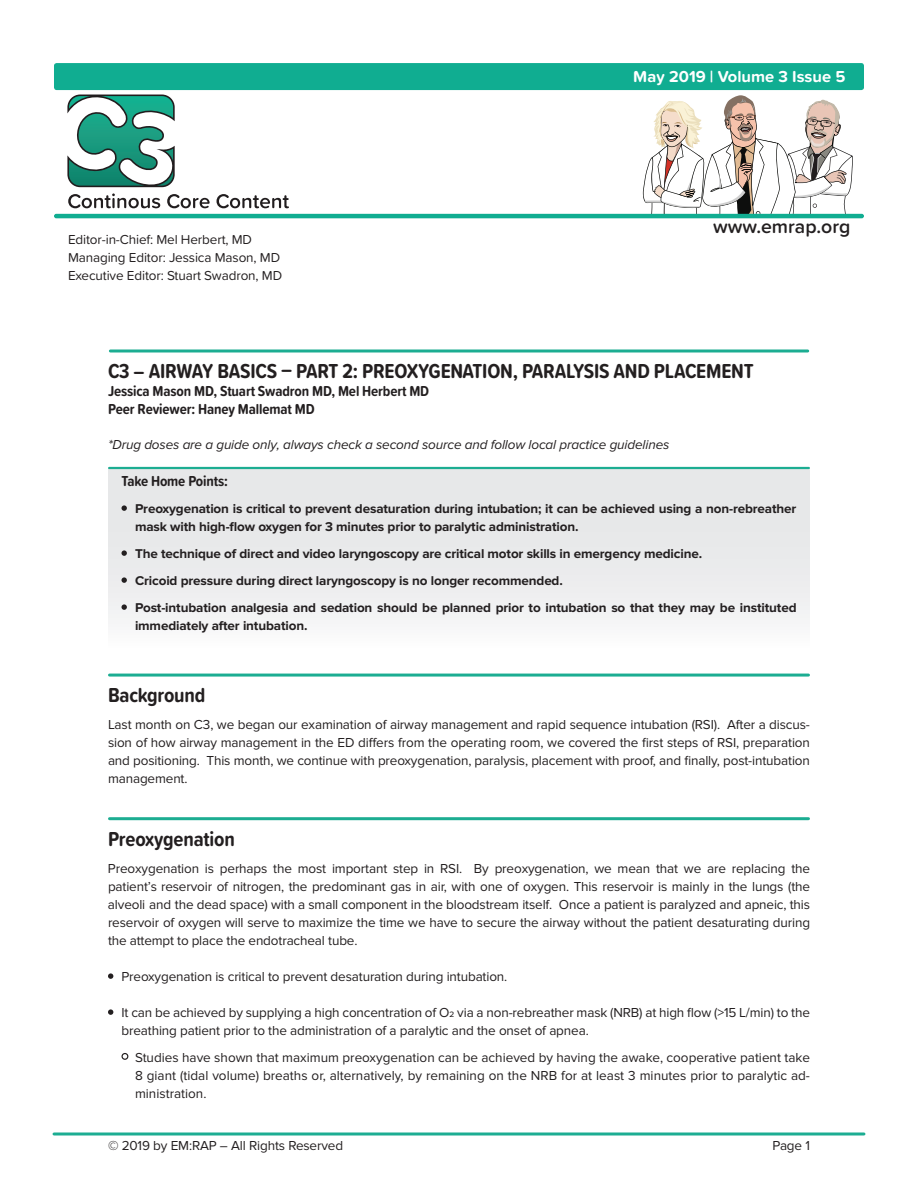
<style>
.page{position:relative;width:918px;height:1188px;background:#fff}
.page>*{position:absolute;margin:0;border:0;box-sizing:border-box;transform-origin:0 0}
.Body_Copy_2{font:700 21px "Proxima Soft Cond";letter-spacing:-.01em;color:#231f20}
.Body_Copy_1{font:700 21px "Proxima Soft Cond";letter-spacing:-.01em;color:#231f20}
.t1{font:600 19.5px "Proxima Soft";color:#231f20}
.t2{font:700 16.5px "Proxima Soft";color:#fff}
.Body_Copy_2-2{font:700 15px/18px "Proxima Soft Cond";letter-spacing:-.01em;color:#231f20}
.Highlights{font:700 15px "Proxima Soft Cond";letter-spacing:-.01em;color:#231f20}
.Body_Copy_1-2{font:13.5px/18px "Proxima Nova";letter-spacing:-.01em;color:#231f20;text-align:justify}
.Body_Copy_2-3{font:13.5px/18px "Proxima Nova";letter-spacing:-.01em;color:#231f20}
.Body_Copy_3{font:13.5px/18px "Proxima Nova";color:#231f20;text-align:justify}
.t3{font:13.5px "Proxima Soft";letter-spacing:-.01em;color:#231f20}
.Body_Copy_2-4{font:italic 13.5px "Proxima Nova";letter-spacing:-.01em;color:#231f20}
.Highlights-2{font:700 13.2px/18px "Proxima Nova";letter-spacing:-.01em;color:#231f20}
</style>
<div class="page">
<svg style="left:643px;top:95px;width:210px;height:119px"></svg>
<svg style="left:67px;top:94px;width:143px;height:114px"></svg>
<svg style="left:217px;top:194px;width:72px;height:14px"></svg>
<hr style="left:54px;top:214px;width:810px;height:4px;background:#10ad91;border-radius:2px">
<div style="left:54px;top:63px;width:810px;height:27px;background:#10ad91;border-radius:3px"></div>
<svg style="left:54px;top:1132px;width:810px;height:4px;background:#54c1ad"></svg>
<div style="left:108px;top:468px;width:702px;height:181px;background:linear-gradient(to bottom,#e2e3e5,#f7f7f8)"></div>
<hr style="left:109px;top:467px;width:700px;height:2px;background:#1cad92">
<hr style="left:110px;top:349px;width:698px;height:3px;background:#1cad92">
<svg style="left:122px;top:505px;width:5px;height:6px"></svg>
<svg style="left:122px;top:550px;width:5px;height:6px"></svg>
<svg style="left:122px;top:577px;width:5px;height:6px"></svg>
<svg style="left:122px;top:604px;width:5px;height:6px"></svg>
<svg style="left:108px;top:973px;width:5px;height:6px"></svg>
<svg style="left:108px;top:1009px;width:5px;height:6px"></svg>
<div style="left:122px;top:1053px;width:6px;height:7px;border:1px solid #231f20;border-radius:50%"></div>
<hr style="left:110px;top:674px;width:698px;height:3px;background:#1cad92">
<hr style="left:110px;top:817px;width:698px;height:3px;background:#1cad92">
<p class="t3" style="left:68px;top:229px;width:186px">Editor-in-Chief: Mel Herbert, MD</p>
<p class="t3" style="left:68px;top:247px;width:214px">Managing Editor: Jessica Mason, MD</p>
<p class="t3" style="left:68px;top:265px;width:216px">Executive Editor: Stuart Swadron, MD</p>
<p class="t2" style="left:633px;top:64px;width:214px">May 2019 | Volume 3 Issue 5</p>
<h2 class="t1" style="left:713px;top:212px;width:139px">www.emrap.org</h2>
<p class="Body_Copy_2" style="left:108px;top:355px;width:647px">C3 – AIRWAY BASICS – PART 2: PREOXYGENATION, PARALYSIS AND PLACEMENT</p>
<p class="Body_Copy_2-2" style="left:108px;top:382px;width:323px">Jessica Mason MD, Stuart Swadron MD, Mel Herbert MD<br>Peer Reviewer: Haney Mallemat MD</p>
<p class="Body_Copy_2-4" style="left:108px;top:437px;width:563px">*Drug doses are a guide only, always check a second source and follow local practice guidelines</p>
<p class="Highlights" style="left:122px;top:470px;width:108px">Take Home Points:</p>
<p class="Highlights-2" style="left:135px;top:500px;width:663px">Preoxygenation is critical to prevent desaturation during intubation; it can be achieved using a non-rebreather mask with high-flow oxygen for 3 minutes prior to paralytic administration.</p>
<p class="Highlights-2" style="left:135px;top:545px;width:569px">The technique of direct and video laryngoscopy are critical motor skills in emergency medicine.</p>
<p class="Highlights-2" style="left:135px;top:572px;width:429px">Cricoid pressure during direct laryngoscopy is no longer recommended.</p>
<p class="Highlights-2" style="left:135px;top:599px;width:663px">Post-intubation analgesia and sedation should be planned prior to intubation so that they may be instituted immediately after intubation.</p>
<p class="Body_Copy_2" style="left:108px;top:679px;width:99px">Background</p>
<p class="Body_Copy_1-2" style="left:108px;top:716px;width:703px">Last month on C3, we began our examination of airway management and rapid sequence intubation (RSI). After a discus&shy;sion of how airway management in the ED differs from the operating room, we covered the first steps of RSI, preparation and positioning. This month, we continue with preoxygenation, paralysis, placement with proof, and finally, post-intubation management.</p>
<p class="Body_Copy_1" style="left:108px;top:823px;width:128px">Preoxygenation</p>
<p class="Body_Copy_1-2" style="left:108px;top:860px;width:704px">Preoxygenation is perhaps the most important step in RSI. By preoxygenation, we mean that we are replacing the patient’s reservoir of nitrogen, the predominant gas in air, with one of oxygen. This reservoir is mainly in the lungs (the alveoli and the dead space) with a small component in the bloodstream itself. Once a patient is paralyzed and apneic, this reservoir of oxygen will serve to maximize the time we have to secure the airway without the patient desaturating during the attempt to place the endotracheal tube.</p>
<p class="Body_Copy_2-3" style="left:122px;top:968px;width:387px">Preoxygenation is critical to prevent desaturation during intubation.</p>
<p class="Body_Copy_2-3" style="left:121px;top:1004px;width:690px">It can be achieved by supplying a high concentration of O2 via a non-rebreather mask (NRB) at high flow (&gt;15 L/min) to the breathing patient prior to the administration of a paralytic and the onset of apnea.</p>
<p class="Body_Copy_3" style="left:135px;top:1049px;width:676px">Studies have shown that maximum preoxygenation can be achieved by having the awake, cooperative patient take 8 giant (tidal volume) breaths or, alternatively, by remaining on the NRB for at least 3 minutes prior to paralytic ad&shy;ministration.</p>
<p class="Body_Copy_1-2" style="left:108px;top:1137px;width:237px">© 2019 by EM:RAP – All Rights Reserved</p>
<p class="Body_Copy_1-2" style="left:772px;top:1137px;width:39px">Page 1</p>
</div>
